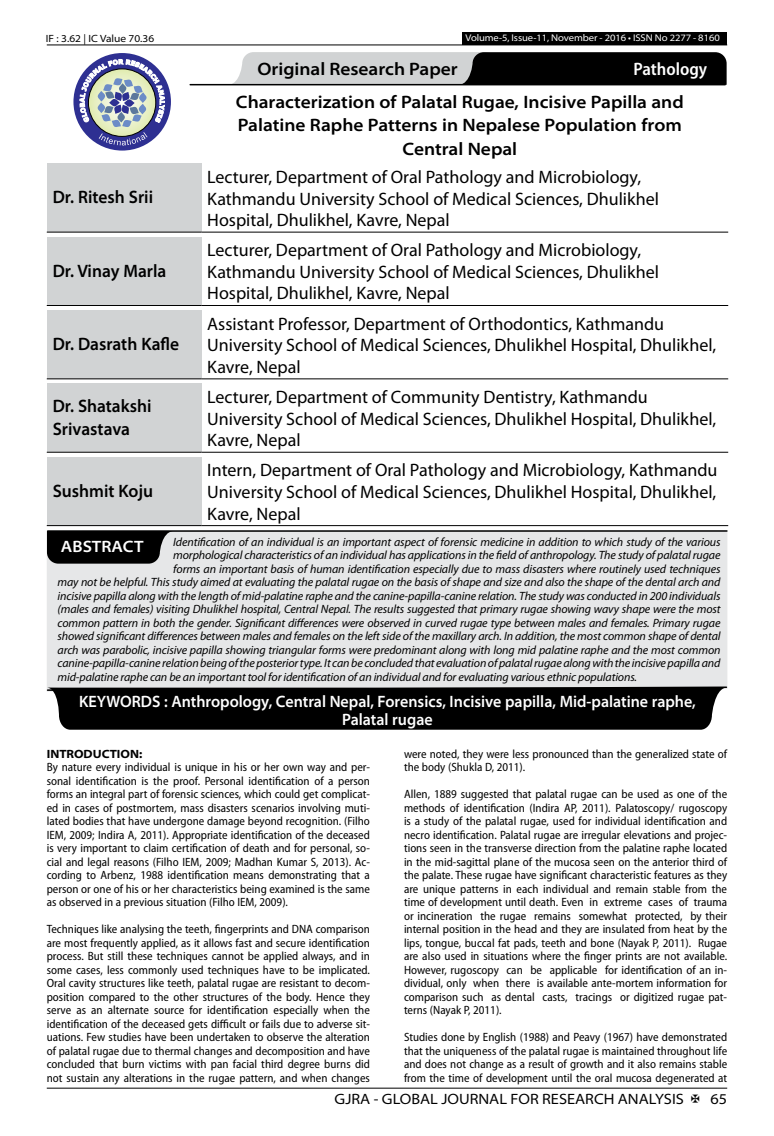
<style>
.page{position:relative;width:774px;height:1136px;background:#fff}
.page>*{position:absolute;margin:0;border:0;box-sizing:border-box;transform-origin:0 0}
.t1{font:18px/21.6px "Myriad Pro";color:#000}
.t2{font:600 semi-expanded 18px/23.4px "Myriad Pro";color:#000;text-align:center}
.t3{font:600 semi-expanded 18px/23.4px "Myriad Pro";color:#000;scale:.9 1}
.t4{font:600 semi-condensed 18px "Myriad Pro";color:#fff}
.t5{font:600 semi-expanded 16.5px/18.5px "Myriad Pro";color:#fff;text-align:center;scale:.9 1}
.t6{font:600 semi-expanded 16.5px "Myriad Pro";color:#fff}
.t7{font:semi-expanded 15px "Myriad Pro";color:#000}
.t8{font:semi-condensed 12px/13.5px "Myriad Pro";color:#000;text-align:justify}
.t9{font:italic 12px "Myriad Pro";letter-spacing:-.01em;color:#000}
.t10{font:700 semi-expanded 12px "Myriad Pro";color:#000}
.t11{font:semi-expanded 10.5px "Myriad Pro";color:#000}
.t12{font:semi-expanded 9.75px "Myriad Pro";letter-spacing:-.01em;color:#fff}
</style>
<div class="page">
<hr style="left:47px;top:1087px;width:680px;height:1px;background:#000">
<div style="left:462px;top:32px;width:265px;height:13px;background:#000"></div>
<hr style="left:47px;top:45px;width:680px;height:1px;background:#000">
<svg style="left:229px;top:52px;width:498px;height:33px;background:#686969"></svg>
<div style="left:73px;top:53px;width:98px;height:97px;background:#2e3092;border-radius:50%"></div>
<svg style="left:80px;top:59px;width:85px;height:86px"></svg>
<div style="left:47px;top:163px;width:154px;height:69px;background:#d1d3d4"></div>
<hr style="left:47px;top:232px;width:154px;height:1px;background:#000">
<hr style="left:201px;top:232px;width:527px;height:1px;background:#000">
<div style="left:47px;top:237px;width:154px;height:68px;background:#d1d3d4"></div>
<hr style="left:47px;top:305px;width:154px;height:1px;background:#000">
<hr style="left:201px;top:305px;width:527px;height:1px;background:#000">
<div style="left:47px;top:310px;width:154px;height:69px;background:#d1d3d4"></div>
<hr style="left:47px;top:378px;width:154px;height:1px;background:#000">
<hr style="left:201px;top:378px;width:527px;height:1px;background:#000">
<div style="left:47px;top:383px;width:154px;height:69px;background:#d1d3d4"></div>
<hr style="left:47px;top:452px;width:154px;height:1px;background:#000">
<hr style="left:201px;top:452px;width:527px;height:1px;background:#000">
<div style="left:47px;top:457px;width:154px;height:68px;background:#d1d3d4"></div>
<hr style="left:47px;top:525px;width:154px;height:1px;background:#000">
<hr style="left:201px;top:525px;width:527px;height:1px;background:#000">
<div style="left:47px;top:530px;width:680px;height:155px;background:#e6e7e8"></div>
<hr style="left:48px;top:530px;width:679px;height:1px;background:#000">
<svg style="left:47px;top:531px;width:126px;height:32px;background:#161616"></svg>
<svg style="left:46px;top:685px;width:682px;height:44px;background:#151515"></svg>
<hr style="left:190px;top:84px;width:535px;height:1px;background:#000">
<p class="t11" style="left:46px;top:32px;width:110px">IF : 3.62 | IC Value 70.36</p>
<h1 class="t3" style="left:53px;top:186px;width:113px">Dr. Ritesh Srii</h1>
<h1 class="t3" style="left:53px;top:259px;width:128px">Dr. Vinay Marla</h1>
<h1 class="t3" style="left:53px;top:332px;width:142px">Dr. Dasrath Kafle</h1>
<p class="t12" style="left:465px;top:32px;width:256px">Volume-5, Issue-11, November - 2016 • ISSN No 2277 - 8160</p>
<h1 class="t2" style="left:257px;top:58px;width:202px">Original Research Paper</h1>
<h1 class="t4" style="left:633px;top:59px;width:75px">Pathology</h1>
<h1 class="t2" style="left:236px;top:91px;width:449px">Characterization of Palatal Rugae, Incisive Papilla and<br>Palatine Raphe Patterns in Nepalese Population from<br>Central Nepal</h1>
<h1 class="t1" style="left:207px;top:166px;width:453px">Lecturer, Department of Oral Pathology and Microbiology,<br>Kathmandu University School of Medical Sciences, Dhulikhel<br>Hospital, Dhulikhel, Kavre, Nepal</h1>
<h1 class="t1" style="left:207px;top:240px;width:453px">Lecturer, Department of Oral Pathology and Microbiology,<br>Kathmandu University School of Medical Sciences, Dhulikhel<br>Hospital, Dhulikhel, Kavre, Nepal</h1>
<h1 class="t1" style="left:207px;top:313px;width:510px">Assistant Professor, Department of Orthodontics, Kathmandu<br>University School of Medical Sciences, Dhulikhel Hospital, Dhulikhel,<br>Kavre, Nepal</h1>
<h1 class="t3" style="left:53px;top:394px;width:111px">Dr. Shatakshi<br>Srivastava</h1>
<h1 class="t1" style="left:207px;top:386px;width:510px">Lecturer, Department of Community Dentistry, Kathmandu<br>University School of Medical Sciences, Dhulikhel Hospital, Dhulikhel,<br>Kavre, Nepal</h1>
<h1 class="t3" style="left:53px;top:479px;width:113px">Sushmit Koju</h1>
<h1 class="t1" style="left:207px;top:460px;width:512px;text-align:justify">Intern, Department of Oral Pathology and Microbiology, Kathmandu University School of Medical Sciences, Dhulikhel Hospital, Dhulikhel, Kavre, Nepal</h1>
<p class="t9" style="left:173px;top:535px;width:549px">Identification of an individual is an important aspect of forensic medicine in addition to which study of the various</p>
<p class="t9" style="left:173px;top:548px;width:549px">morphological characteristics of an individual has applications in the field of anthropology. The study of palatal rugae</p>
<p class="t9" style="left:173px;top:562px;width:549px">forms an important basis of human identification especially due to mass disasters where routinely used techniques</p>
<p class="t9" style="left:58px;top:575px;width:664px">may not be helpful. This study aimed at evaluating the palatal rugae on the basis of shape and size and also the shape of the dental arch and</p>
<p class="t9" style="left:58px;top:589px;width:664px">incisive papilla along with the length of mid-palatine raphe and the canine-papilla-canine relation. The study was conducted in 200 individuals</p>
<p class="t9" style="left:58px;top:602px;width:664px">(males and females) visiting Dhulikhel hospital, Central Nepal. The results suggested that primary rugae showing wavy shape were the most</p>
<p class="t9" style="left:58px;top:616px;width:664px">common pattern in both the gender. Significant differences were observed in curved rugae type between males and females. Primary rugae</p>
<p class="t9" style="left:58px;top:629px;width:664px">showed significant differences between males and females on the left side of the maxillary arch. In addition, the most common shape of dental</p>
<p class="t9" style="left:58px;top:643px;width:664px">arch was parabolic, incisive papilla showing triangular forms were predominant along with long mid palatine raphe and the most common</p>
<p class="t9" style="left:58px;top:656px;width:664px">canine-papilla-canine relation being of the posterior type. It can be concluded that evaluation of palatal rugae along with the incisive papilla and</p>
<p class="t9" style="left:58px;top:670px;width:581px">mid-palatine raphe can be an important tool for identification of an individual and for evaluating various ethnic populations.</p>
<h2 class="t6" style="left:61px;top:536px;width:84px">ABSTRACT</h2>
<h2 class="t5" style="left:79px;top:692px;width:687px">KEYWORDS : Anthropology, Central Nepal, Forensics, Incisive papilla, Mid-palatine raphe,<br>Palatal rugae</h2>
<p class="t10" style="left:47px;top:746px;width:97px">INTRODUCTION:</p>
<p class="t8" style="left:47px;top:760px;width:325px">By nature every individual is unique in his or her own way and per&shy;sonal identification is the proof. Personal identification of a person forms an integral part of forensic sciences, which could get complicat&shy;ed in cases of postmortem, mass disasters scenarios involving muti&shy;lated bodies that have undergone damage beyond recognition. (Filho IEM, 2009; Indira A, 2011). Appropriate identification of the deceased is very important to claim certification of death and for personal, so&shy;cial and legal reasons (Filho IEM, 2009; Madhan Kumar S, 2013). Ac&shy;cording to Arbenz, 1988 identification means demonstrating that a person or one of his or her characteristics being examined is the same as observed in a previous situation (Filho IEM, 2009).</p>
<p class="t8" style="left:47px;top:922px;width:325px">Techniques like analysing the teeth, fingerprints and DNA comparison are most frequently applied, as it allows fast and secure identification process. But still these techniques cannot be applied always, and in some cases, less commonly used techniques have to be implicated.<br>Oral cavity structures like teeth, palatal rugae are resistant to decom&shy;position compared to the other structures of the body. Hence they serve as an alternate source for identification especially when the identification of the deceased gets difficult or fails due to adverse sit&shy;uations. Few studies have been undertaken to observe the alteration of palatal rugae due to thermal changes and decomposition and have concluded that burn victims with pan facial third degree burns did not sustain any alterations in the rugae pattern, and when changes</p>
<p class="t8" style="left:404px;top:747px;width:325px">were noted, they were less pronounced than the generalized state of the body (Shukla D, 2011).</p>
<p class="t8" style="left:404px;top:787px;width:325px">Allen, 1889 suggested that palatal rugae can be used as one of the methods of identification (Indira AP, 2011). Palatoscopy/ rugoscopy is a study of the palatal rugae, used for individual identification and necro identification. Palatal rugae are irregular elevations and projec&shy;tions seen in the transverse direction from the palatine raphe located in the mid-sagittal plane of the mucosa seen on the anterior third of the palate. These rugae have significant characteristic features as they are unique patterns in each individual and remain stable from the time of development until death. Even in extreme cases of trauma or incineration the rugae remains somewhat protected, by their internal position in the head and they are insulated from heat by the lips, tongue, buccal fat pads, teeth and bone (Nayak P, 2011). Rugae are also used in situations where the finger prints are not available.<br>However, rugoscopy can be applicable for identification of an in&shy;dividual, only when there is available ante-mortem information for comparison such as dental casts, tracings or digitized rugae pat&shy;terns (Nayak P, 2011).</p>
<p class="t8" style="left:404px;top:1030px;width:325px">Studies done by English (1988) and Peavy (1967) have demonstrated that the uniqueness of the palatal rugae is maintained throughout life and does not change as a result of growth and it also remains stable from the time of development until the oral mucosa degenerated at</p>
<p class="t7" style="left:335px;top:1090px;width:351px">GJRA - GLOBAL JOURNAL FOR RESEARCH ANALYSIS</p>
<p class="t7" style="left:710px;top:1090px;width:18px">65</p>
</div>
